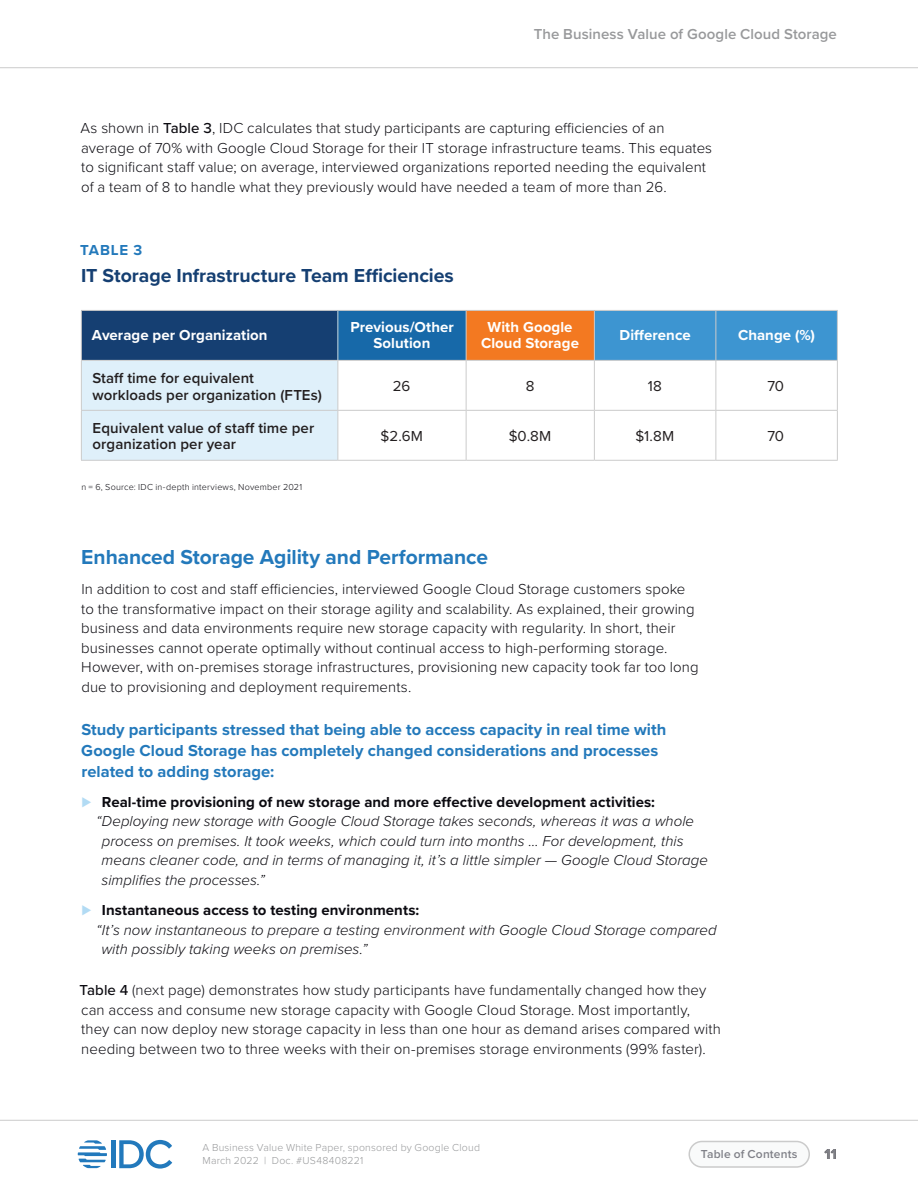
<style>
.page{position:relative;width:918px;height:1188px;background:#fff}
.page>*{position:absolute;margin:0;border:0;box-sizing:border-box;transform-origin:0 0}
.t1{font:700 21px "Proxima Nova";letter-spacing:-.005em;color:#2379bb}
.Table_2_-_Figure_Tab{font:700 19.5px "Proxima Nova";letter-spacing:-.005em;color:#153f72}
.Text_before_bullets{font:700 16.5px/21px "Proxima Nova";color:#2379bb}
.Text{font:300 15px/19.5px "Proxima Nova";letter-spacing:.005em;color:#0b0a10}
.t2{font:italic 300 15px "Proxima Nova";letter-spacing:.005em;color:#0b0a10}
.t3{font:700 15px "Proxima Nova";letter-spacing:.005em;color:#0b0a10}
.Table_4_-_Subtitles{font:600 15px/16.5px "Proxima Nova";letter-spacing:.005em;color:#231f20}
.Table_3_-_Subtitles{font:700 15px/16.5px "Proxima Nova";letter-spacing:.005em;color:#fff;text-align:center}
.t4{font:600 15px "Proxima Nova";letter-spacing:.005em;color:#98999b}
.Table_5_-_Text_cente{font:15px "Proxima Nova";letter-spacing:.01em;color:#231f20}
.Table_1_-_Figure_Tab{font:700 15px "Proxima Nova";letter-spacing:.05em;color:#2379bb}
.t5{font:700 15px "Proxima Nova";color:#231f20}
.t6{font:600 12px "Proxima Nova";letter-spacing:.015em;color:#808188}
.t7{font:300 10.5px/13.5px "Proxima Nova";letter-spacing:.02em;color:#98999b}
.Note_Source{font:300 9px "Proxima Nova";letter-spacing:.025em;color:#0b0a10}
.s1{font-weight:500}
.s2{font-weight:300;font-size:16.5px;color:#b2dbf4}
</style>
<div class="page">
<div style="left:689px;top:1142px;width:120px;height:25px;background:#f9fafa;border-radius:13px"></div>
<div style="left:688px;top:1141px;width:122px;height:27px;border:2px solid #cbcbcb;border-radius:13px"></div>
<hr style="left:0;top:1120px;width:918px;height:1px;background:#cbcbcb">
<div style="left:111px;top:1140px;width:5px;height:28px;background:#2279bc"></div>
<svg style="left:119px;top:1140px;width:53px;height:29px"></svg>
<svg style="left:78px;top:1140px;width:29px;height:28px"></svg>
<hr style="left:0;top:67px;width:918px;height:1px;background:#cbcbcb">
<div style="left:81px;top:310px;width:257px;height:50px;background:#153f72"></div>
<div style="left:338px;top:310px;width:128px;height:50px;background:#1769a9"></div>
<div style="left:466px;top:310px;width:128px;height:50px;background:#f37921"></div>
<div style="left:595px;top:311px;width:242px;height:49px;background:#3d95d1"></div>
<div style="left:82px;top:361px;width:256px;height:99px;background:#dff0fa"></div>
<hr style="left:594px;top:311px;width:1px;height:49px;background:#cbcbcb">
<hr style="left:716px;top:311px;width:1px;height:49px;background:#cbcbcb">
<hr style="left:466px;top:361px;width:1px;height:49px;background:#cbcbcb">
<hr style="left:594px;top:361px;width:1px;height:49px;background:#cbcbcb">
<hr style="left:716px;top:361px;width:1px;height:49px;background:#cbcbcb">
<hr style="left:81px;top:410px;width:257px;height:1px;background:#cbcbcb">
<hr style="left:338px;top:410px;width:128px;height:1px;background:#cbcbcb">
<hr style="left:466px;top:410px;width:128px;height:1px;background:#cbcbcb">
<hr style="left:466px;top:411px;width:1px;height:49px;background:#cbcbcb">
<hr style="left:594px;top:410px;width:122px;height:1px;background:#cbcbcb">
<hr style="left:594px;top:411px;width:1px;height:49px;background:#cbcbcb">
<hr style="left:716px;top:410px;width:122px;height:1px;background:#cbcbcb">
<hr style="left:716px;top:411px;width:1px;height:49px;background:#cbcbcb">
<hr style="left:81px;top:310px;width:257px;height:1px;background:#cbcbcb">
<hr style="left:81px;top:311px;width:1px;height:49px;background:#cbcbcb">
<hr style="left:81px;top:360px;width:257px;height:1px;background:#cbcbcb">
<hr style="left:81px;top:361px;width:1px;height:49px;background:#cbcbcb">
<hr style="left:338px;top:361px;width:1px;height:49px;background:#cbcbcb">
<hr style="left:837px;top:361px;width:1px;height:49px;background:#cbcbcb">
<hr style="left:81px;top:411px;width:1px;height:49px;background:#cbcbcb">
<hr style="left:338px;top:411px;width:1px;height:49px;background:#cbcbcb">
<hr style="left:837px;top:411px;width:1px;height:49px;background:#cbcbcb">
<hr style="left:81px;top:460px;width:257px;height:1px;background:#cbcbcb">
<hr style="left:338px;top:460px;width:128px;height:1px;background:#cbcbcb">
<hr style="left:466px;top:460px;width:128px;height:1px;background:#cbcbcb">
<hr style="left:594px;top:460px;width:122px;height:1px;background:#cbcbcb">
<hr style="left:716px;top:460px;width:122px;height:1px;background:#cbcbcb">
<hr style="left:338px;top:310px;width:128px;height:1px;background:#cbcbcb">
<hr style="left:338px;top:311px;width:1px;height:49px;background:#cbcbcb">
<hr style="left:338px;top:360px;width:128px;height:1px;background:#cbcbcb">
<hr style="left:466px;top:310px;width:128px;height:1px;background:#cbcbcb">
<hr style="left:466px;top:311px;width:1px;height:49px;background:#cbcbcb">
<hr style="left:594px;top:310px;width:122px;height:1px;background:#cbcbcb">
<hr style="left:716px;top:310px;width:122px;height:1px;background:#cbcbcb">
<hr style="left:837px;top:311px;width:1px;height:49px;background:#cbcbcb">
<hr style="left:466px;top:360px;width:128px;height:1px;background:#cbcbcb">
<hr style="left:594px;top:360px;width:122px;height:1px;background:#cbcbcb">
<hr style="left:716px;top:360px;width:122px;height:1px;background:#cbcbcb">
<p class="t4" style="left:534px;top:23px;width:305px">The Business Value of Google Cloud Storage</p>
<p class="Text" style="left:80px;top:118px;width:633px">As shown in <span class="s1">Table 3</span>, IDC calculates that study participants are capturing efficiencies of an average of 70% with Google Cloud Storage for their IT storage infrastructure teams. This equates to significant staff value; on average, interviewed organizations reported needing the equivalent of a team of 8 to handle what they previously would have needed a team of more than 26.</p>
<p class="Table_1_-_Figure_Tab" style="left:80px;top:238px;width:63px">TABLE 3</p>
<p class="Table_2_-_Figure_Tab" style="left:81px;top:261px;width:374px">IT Storage Infrastructure Team Efficiencies</p>
<p class="Table_3_-_Subtitles" style="left:92px;top:326px;width:177px">Average per Organization</p>
<p class="Table_3_-_Subtitles" style="left:350px;top:318px;width:105px">Previous/Other<br>Solution</p>
<p class="Table_3_-_Subtitles" style="left:481px;top:318px;width:99px">With Google<br>Cloud Storage</p>
<p class="Table_3_-_Subtitles" style="left:619px;top:326px;width:73px">Difference</p>
<p class="Table_3_-_Subtitles" style="left:738px;top:326px;width:79px">Change (%)</p>
<p class="Table_4_-_Subtitles" style="left:92px;top:369px;width:231px">Staff time for equivalent workloads per organization (FTEs)</p>
<p class="Table_5_-_Text_cente" style="left:393px;top:375px;width:19px">26</p>
<p class="Table_5_-_Text_cente" style="left:526px;top:375px;width:10px">8</p>
<p class="Table_5_-_Text_cente" style="left:648px;top:375px;width:16px">18</p>
<p class="Table_5_-_Text_cente" style="left:767px;top:375px;width:18px">70</p>
<p class="Table_4_-_Subtitles" style="left:93px;top:419px;width:223px">Equivalent value of staff time per organization per year</p>
<p class="Table_5_-_Text_cente" style="left:381px;top:425px;width:44px">$2.6M</p>
<p class="Table_5_-_Text_cente" style="left:509px;top:425px;width:44px">$0.8M</p>
<p class="Table_5_-_Text_cente" style="left:636px;top:425px;width:40px">$1.8M</p>
<p class="Table_5_-_Text_cente" style="left:767px;top:425px;width:18px">70</p>
<p class="Note_Source" style="left:81px;top:481px;width:222px">n = 6, Source: IDC in-depth interviews, November 2021</p>
<h3 class="t1" style="left:81px;top:541px;width:408px">Enhanced Storage Agility and Performance</h3>
<p class="Text" style="left:81px;top:579px;width:619px">In addition to cost and staff efficiencies, interviewed Google Cloud Storage customers spoke to the transformative impact on their storage agility and scalability. As explained, their growing business and data environments require new storage capacity with regularity. In short, their businesses cannot operate optimally without continual access to high-performing storage.<br>However, with on-premises storage infrastructures, provisioning new capacity took far too long due to provisioning and deployment requirements.</p>
<p class="Text_before_bullets" style="left:81px;top:718px;width:587px">Study participants stressed that being able to access capacity in real time with<br>Google Cloud Storage has completely changed considerations and processes related to adding storage:</p>
<p class="t3" style="left:82px;top:791px;width:575px"><span class="s2">⊲</span> Real-time provisioning of new storage and more effective development activities:</p>
<p class="t2" style="left:96px;top:810px;width:599px">“Deploying new storage with Google Cloud Storage takes seconds, whereas it was a whole</p>
<p class="t2" style="left:102px;top:830px;width:583px">process on premises. It took weeks, which could turn into months … For development, this</p>
<p class="t2" style="left:102px;top:849px;width:608px">means cleaner code, and in terms of managing it, itʼs a little simpler — Google Cloud Storage</p>
<p class="t2" style="left:102px;top:869px;width:165px">simplifies the processes.”</p>
<p class="t3" style="left:82px;top:899px;width:339px"><span class="s2">⊲</span> Instantaneous access to testing environments:</p>
<p class="t2" style="left:96px;top:918px;width:622px">“Itʼs now instantaneous to prepare a testing environment with Google Cloud Storage compared</p>
<p class="t2" style="left:101px;top:938px;width:268px">with possibly taking weeks on premises.”</p>
<p class="Text" style="left:80px;top:980px;width:643px"><span class="s1">Table 4</span> (next page) demonstrates how study participants have fundamentally changed how they can access and consume new storage capacity with Google Cloud Storage. Most importantly,<br>they can now deploy new storage capacity in less than one hour as demand arises compared with needing between two to three weeks with their on-premises storage environments (99% faster).</p>
<p class="t7" style="left:202px;top:1140px;width:279px">A Business Value White Paper, sponsored by Google Cloud<br>March 2022 | Doc. #US48408221</p>
<p class="t6" style="left:701px;top:1145px;width:98px">Table of Contents</p>
<p class="t5" style="left:825px;top:1142px;width:14px">11</p>
</div>
